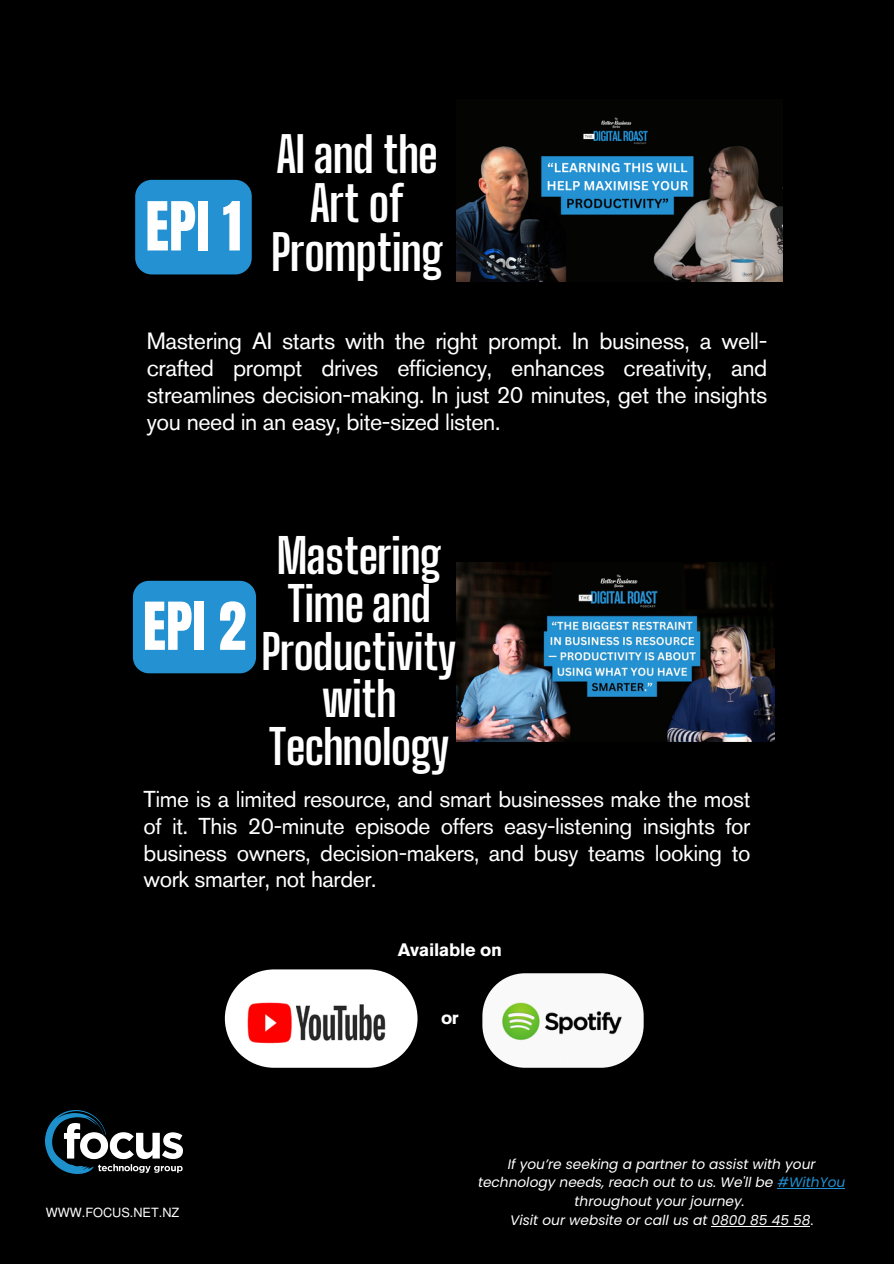
<style>
.page{position:relative;width:894px;height:1264px;background:#fff}
.page>*{position:absolute;margin:0;border:0;box-sizing:border-box;transform-origin:0 0}
.t1{font:57.45px "Anton";color:#fff}
.t2{font:56.1px "Anton";color:#fff}
.t3{font:700 48.75px/48.8px "Big Shoulders Display";letter-spacing:-.02em;color:#fff;text-align:center}
.t4{font:700 47.7px/47.7px "Big Shoulders Display";letter-spacing:-.02em;color:#fff;text-align:center}
.t5{font:23.4px/27.3px "Akzidenz Grotesk Pro";letter-spacing:-.02em;color:#fff;text-align:justify}
.t6{font:22.95px/26.7px "Akzidenz Grotesk Pro";letter-spacing:-.02em;color:#fff;text-align:justify}
.t7{font:700 18px "Akzidenz Grotesk Pro";letter-spacing:-.02em;color:#fff}
.t8{font:italic 13.8px/18.8px "Poppins";color:#fff;text-align:center}
.t9{font:12.75px "Mukti";color:#fff}
.s1{color:#2091d0}
.s2{font-style:normal}
</style>
<div class="page">
<div style="left:0;top:0;width:893px;height:1263px;background:#000"></div>
<img style="left:46px;top:1110px;width:136px;height:63px">
<img style="left:457px;top:117px;width:325px;height:165px">
<img style="left:456px;top:563px;width:318px;height:179px">
<img style="left:482px;top:973px;width:161px;height:94px;border-radius:43px">
<img style="left:225px;top:969px;width:192px;height:98px">
<div style="left:135px;top:180px;width:117px;height:94px;background:#2491d2;border-radius:17px"></div>
<div style="left:133px;top:581px;width:123px;height:92px;background:#2491d2;border-radius:16px"></div>
<hr style="left:777px;top:1188px;width:68px;height:1px;background:#2091d0">
<hr style="left:711px;top:1225px;width:99px;height:1px;background:#fff">
<p class="t1" style="left:145px;top:185px;width:98px">EPI 1</p>
<h2 class="t3" style="left:271px;top:130px;width:173px">AI and the<br>Art of<br>Prompting</h2>
<h1 class="t5" style="left:147px;top:329px;width:622px">Mastering AI starts with the right prompt. In business, a well&shy;crafted prompt drives efficiency, enhances creativity, and streamlines decision-making. In just 20 minutes, get the insights you need in an easy, bite-sized listen.</h1>
<h1 class="t2" style="left:143px;top:586px;width:105px">EPI 2</h1>
<h3 class="t4" style="left:261px;top:532px;width:197px">Mastering<br>Time and<br>Productivity with<br>Technology</h3>
<h2 class="t6" style="left:143px;top:788px;width:608px">Time is a limited resource, and smart businesses make the most of it. This 20-minute episode offers easy-listening insights for business owners, decision-makers, and busy teams looking to work smarter, not harder.</h2>
<h4 class="t7" style="left:397px;top:942px;width:106px">Available on</h4>
<p class="t9" style="left:46px;top:1203px;width:135px">WWW.FOCUS.NET.NZ</p>
<p class="t7" style="left:441px;top:1010px;width:19px">or</p>
<h3 class="t8" style="left:478px;top:1154px;width:369px">If you’re seeking a partner to assist with your technology needs, reach out to us. We'll be <span class="s1">#WithYou </span>throughout your journey.</h3>
<h4 class="t8" style="left:510px;top:1210px;width:304px">Visit our website or call us at 0800 85 45 58<span class="s2">.</span></h4>
</div>
